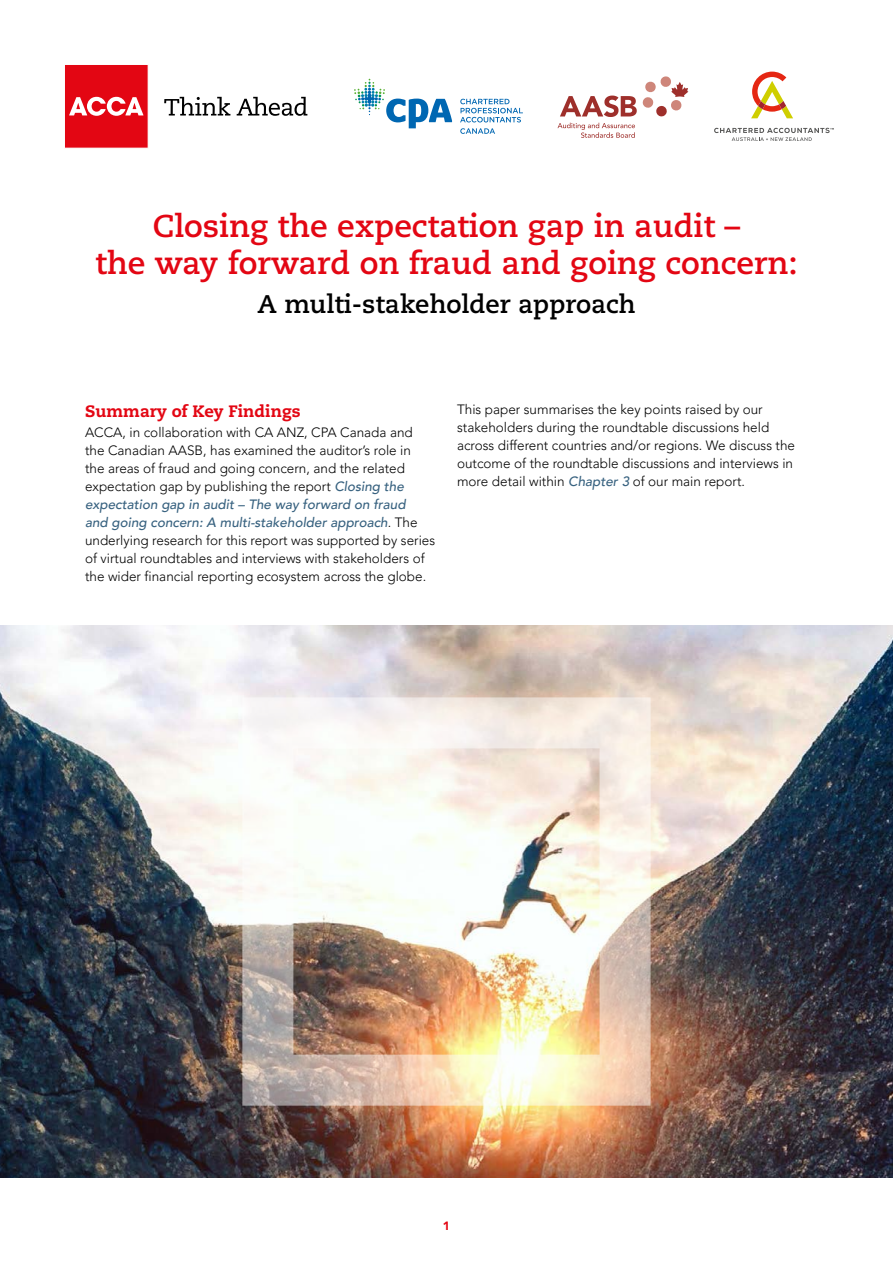
<style>
.page{position:relative;width:893px;height:1263px;background:#fff}
.page>*{position:absolute;margin:0;border:0;box-sizing:border-box;transform-origin:0 0}
.t1{font:700 31.5px/37.5px "Caecilia LT Std";color:#e30613;text-align:center}
.t2{font:700 25.5px "Caecilia LT Std";color:#000}
.t3{font:800 16.5px "Caecilia LT Std";color:#e30613}
.t4{font:300 13.5px/18px "Avenir LT Pro";color:#000}
.t5{font:900 12px "Avenir LT Pro";color:#e30613}
.s1{font-weight:500;font-style:italic;color:#386280}
</style>
<div class="page">
<img style="left:0;top:625px;width:893px;height:553px">
<img style="left:242px;top:697px;width:409px;height:409px">
<svg style="left:65px;top:65px;width:83px;height:83px;background:#e6212c"></svg>
<svg style="left:164px;top:97px;width:66px;height:19px"></svg>
<svg style="left:237px;top:97px;width:70px;height:19px"></svg>
<svg style="left:460px;top:99px;width:63px;height:23px"></svg>
<svg style="left:354px;top:79px;width:98px;height:49px"></svg>
<svg style="left:460px;top:128px;width:35px;height:6px"></svg>
<svg style="left:751px;top:72px;width:42px;height:46px"></svg>
<svg style="left:714px;top:128px;width:120px;height:13px"></svg>
<svg style="left:560px;top:76px;width:128px;height:41px"></svg>
<svg style="left:557px;top:123px;width:78px;height:15px"></svg>
<h1 class="t1" style="left:95px;top:208px;width:704px">Closing the expectation gap in audit –<br>the way forward on fraud and going concern:</h1>
<h1 class="t2" style="left:257px;top:290px;width:380px">A multi-stakeholder approach</h1>
<h2 class="t3" style="left:85px;top:401px;width:217px">Summary of Key Findings</h2>
<p class="t4" style="left:85px;top:423px;width:352px">ACCA, in collaboration with CA ANZ, CPA Canada and the Canadian AASB, has examined the auditor’s role in<br>the areas of fraud and going concern, and the related expectation gap by publishing the report <span class="s1">Closing the expectation gap in audit – The way forward on fraud<br>and going concern: A multi-stakeholder approach</span>. The underlying research for this report was supported by series of virtual roundtables and interviews with stakeholders of the wider financial reporting ecosystem across the globe.</p>
<p class="t4" style="left:457px;top:400px;width:339px">This paper summarises the key points raised by our stakeholders during the roundtable discussions held across different countries and/or regions. We discuss the outcome of the roundtable discussions and interviews in more detail within <span class="s1">Chapter 3</span> of our main report.</p>
<p class="t5" style="left:443px;top:1218px;width:9px">1</p>
</div>
